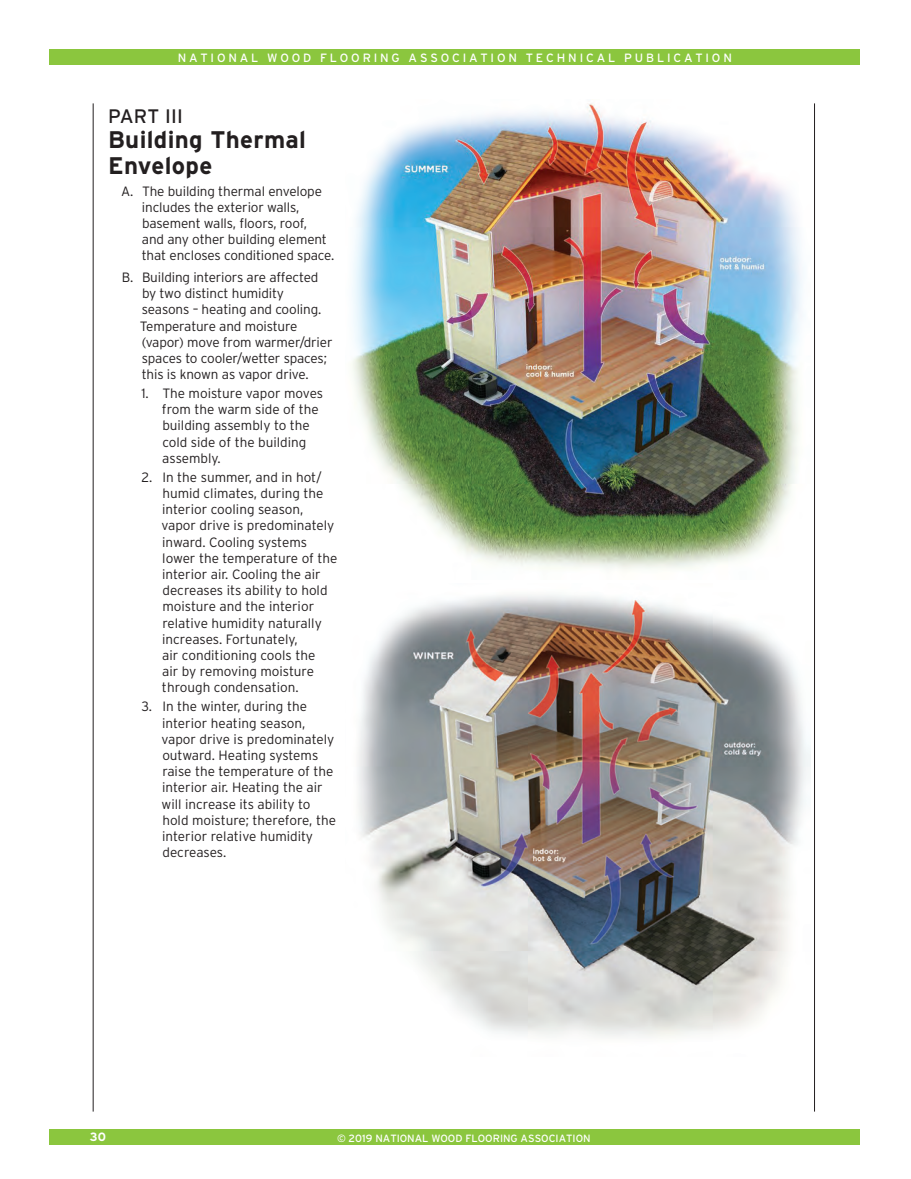
<style>
.page{position:relative;width:911px;height:1179px;background:#fff}
.page>*{position:absolute;margin:0;border:0;box-sizing:border-box;transform-origin:0 0}
.t1{font:700 24px/25.5px "Interstate";letter-spacing:.015em;color:#231f20}
.t2{font:19.5px "Interstate";letter-spacing:.015em;color:#231f20}
.t3{font:300 13.5px/16.2px "Interstate";letter-spacing:-.005em;color:#231f20}
.t4{font:12px "Interstate";letter-spacing:.235em;color:#fff}
.t5{font:700 12px "Interstate";color:#fff}
.t6{font:10.5px "Interstate";color:#fff}
</style>
<div class="page">
<div style="left:49px;top:49px;width:810px;height:15px;background:#8bc63e"></div>
<div style="left:49px;top:1129px;width:810px;height:16px;background:#8bc63e"></div>
<hr style="left:93px;top:103px;width:1px;height:1008px;background:#231f20">
<img style="left:351px;top:103px;width:452px;height:468px">
<img style="left:358px;top:595px;width:452px;height:442px">
<hr style="left:813px;top:103px;width:1px;height:1008px;background:#231f20">
<p class="t4" style="left:178px;top:50px;width:555px">NATIONAL WOOD FLOORING ASSOCIATION TECHNICAL PUBLICATION</p>
<h2 class="t2" style="left:108px;top:104px;width:76px">PART III</h2>
<h1 class="t1" style="left:108px;top:127px;width:199px">Building Thermal<br>Envelope</h1>
<p class="t3" style="left:142px;top:183px;width:194px;text-indent:-21px">A. The building thermal envelope includes the exterior walls, basement walls, floors, roof,<br>and any other building element that encloses conditioned space.</p>
<p class="t3" style="left:140px;top:269px;width:194px;text-indent:-18px">B. Building interiors are affected by two distinct humidity seasons – heating and cooling.<br>Temperature and moisture (vapor) move from warmer/drier spaces to cooler/wetter spaces; this is known as vapor drive.</p>
<p class="t3" style="left:162px;top:385px;width:163px;text-indent:-21px">1. The moisture vapor moves from the warm side of the building assembly to the cold side of the building assembly.</p>
<p class="t3" style="left:161px;top:469px;width:177px;text-indent:-20px">2. In the summer, and in hot/ humid climates, during the interior cooling season, vapor drive is predominately inward. Cooling systems lower the temperature of the interior air. Cooling the air decreases its ability to hold moisture and the interior relative humidity naturally increases. Fortunately,<br>air conditioning cools the<br>air by removing moisture through condensation.</p>
<p class="t3" style="left:161px;top:698px;width:176px;text-indent:-20px">3. In the winter, during the interior heating season, vapor drive is predominately outward. Heating systems raise the temperature of the interior air. Heating the air will increase its ability to hold moisture; therefore, the interior relative humidity decreases.</p>
<p class="t5" style="left:90px;top:1130px;width:17px">30</p>
<p class="t6" style="left:337px;top:1131px;width:255px">© 2019 NATIONAL WOOD FLOORING ASSOCIATION</p>
</div>
